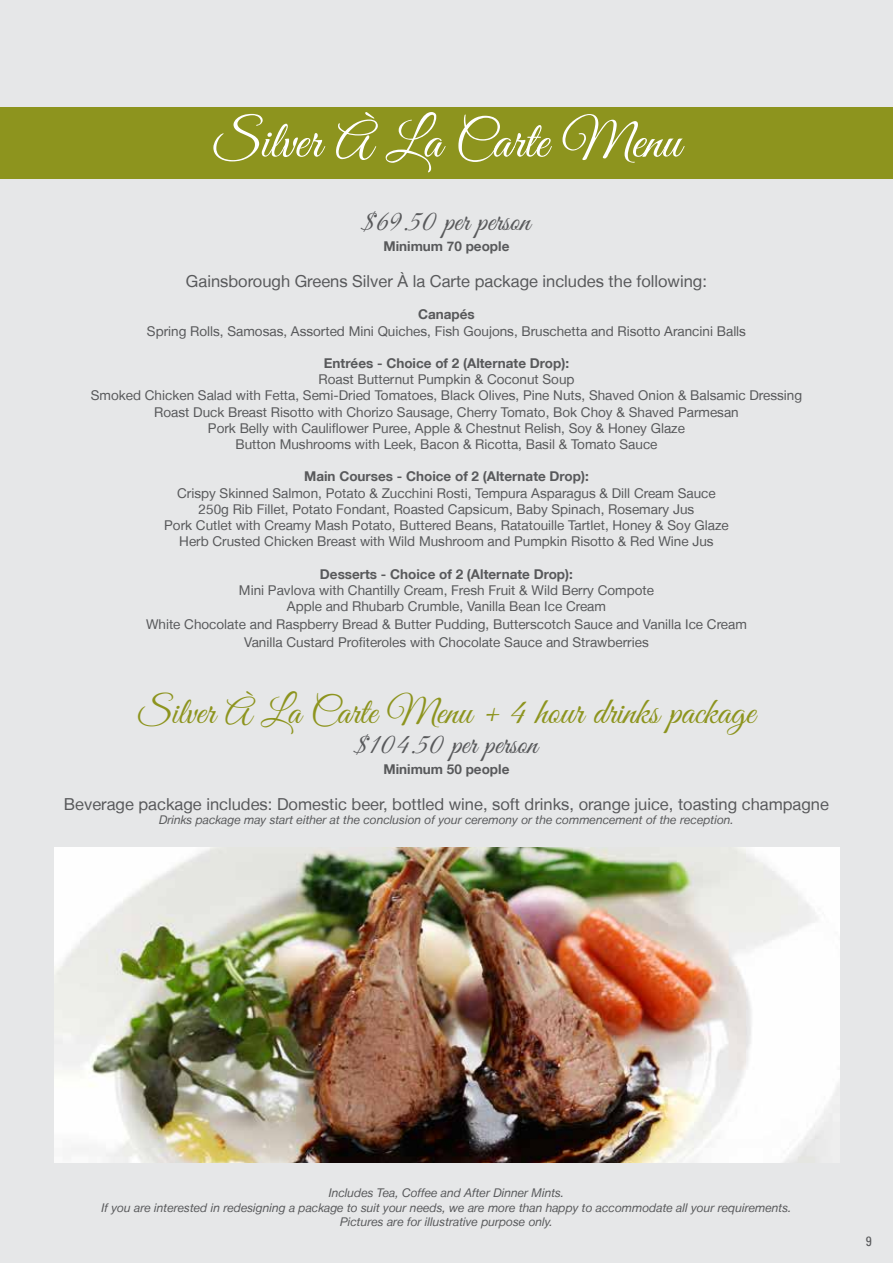
<style>
.page{position:relative;width:893px;height:1263px;background:#e6e7e8}
.page>*{position:absolute;margin:0;border:0;box-sizing:border-box;transform-origin:0 0}
.t1{font:52.5px "Great Vibes";color:#fff}
.t2{font:37.5px "Great Vibes";color:#8d941e}
.t3{font:30px "Great Vibes";color:#58595b}
.t4{font:16.5px "Helvetica Neue LT";color:#58595b}
.t5{font:13.5px/16.2px "Helvetica Neue LT";color:#58595b;text-align:center}
.t6{font:700 13.5px "Helvetica Neue LT";color:#58595b}
.t7{font:condensed 13.5px "Univers LT Std";color:#58595b}
.t8{font:italic 12px/14.4px "Helvetica Neue LT";color:#58595b;text-align:center}
</style>
<div class="page">
<div style="left:1px;top:107px;width:892px;height:72px;background:#8d941e"></div>
<img style="left:55px;top:847px;width:784px;height:315px">
<h1 class="t1" style="left:213px;top:112px;width:469px">Silver À La Carte Menu</h1>
<h3 class="t3" style="left:363px;top:204px;width:169px">$69.50 per person</h3>
<p class="t6" style="left:383px;top:238px;width:127px">Minimum 70 people</p>
<p class="t4" style="left:186px;top:271px;width:523px">Gainsborough Greens Silver À la Carte package includes the following:</p>
<p class="t6" style="left:418px;top:306px;width:58px">Canapés</p>
<p class="t5" style="left:147px;top:322px;width:601px">Spring Rolls, Samosas, Assorted Mini Quiches, Fish Goujons, Bruschetta and Risotto Arancini Balls</p>
<p class="t6" style="left:324px;top:355px;width:247px">Entrées - Choice of 2 (Alternate Drop):</p>
<p class="t5" style="left:91px;top:371px;width:713px">Roast Butternut Pumpkin &amp; Coconut Soup<br>Smoked Chicken Salad with Fetta, Semi-Dried Tomatoes, Black Olives, Pine Nuts, Shaved Onion &amp; Balsamic Dressing Roast Duck Breast Risotto with Chorizo Sausage, Cherry Tomato, Bok Choy &amp; Shaved Parmesan<br>Pork Belly with Cauliflower Puree, Apple &amp; Chestnut Relish, Soy &amp; Honey Glaze<br>Button Mushrooms with Leek, Bacon &amp; Ricotta, Basil &amp; Tomato Sauce</p>
<p class="t6" style="left:304px;top:468px;width:286px">Main Courses - Choice of 2 (Alternate Drop):</p>
<p class="t5" style="left:164px;top:484px;width:566px">Crispy Skinned Salmon, Potato &amp; Zucchini Rosti, Tempura Asparagus &amp; Dill Cream Sauce 250g Rib Fillet, Potato Fondant, Roasted Capsicum, Baby Spinach, Rosemary Jus<br>Pork Cutlet with Creamy Mash Potato, Buttered Beans, Ratatouille Tartlet, Honey &amp; Soy Glaze Herb Crusted Chicken Breast with Wild Mushroom and Pumpkin Risotto &amp; Red Wine Jus</p>
<p class="t6" style="left:320px;top:565px;width:254px">Desserts - Choice of 2 (Alternate Drop):</p>
<p class="t5" style="left:239px;top:582px;width:417px">Mini Pavlova with Chantilly Cream, Fresh Fruit &amp; Wild Berry Compote<br>Apple and Rhubarb Crumble, Vanilla Bean Ice Cream</p>
<p class="t5" style="left:146px;top:615px;width:602px;line-height:18px">White Chocolate and Raspberry Bread &amp; Butter Pudding, Butterscotch Sauce and Vanilla Ice Cream<br>Vanilla Custard Profiteroles with Chocolate Sauce and Strawberries</p>
<h2 class="t2" style="left:138px;top:691px;width:618px">Silver À La Carte Menu + 4 hour drinks package</h2>
<h3 class="t3" style="left:355px;top:727px;width:184px">$104.50 per person</h3>
<p class="t6" style="left:383px;top:760px;width:127px">Minimum 50 people</p>
<p class="t4" style="left:64px;top:794px;width:766px">Beverage package includes: Domestic beer, bottled wine, soft drinks, orange juice, toasting champagne</p>
<p class="t8" style="left:159px;top:812px;width:576px">Drinks package may start either at the conclusion of your ceremony or the commencement of the reception.</p>
<p class="t8" style="left:101px;top:1185px;width:691px">Includes Tea, Coffee and After Dinner Mints.<br>If you are interested in redesigning a package to suit your needs, we are more than happy to accommodate all your requirements.<br>Pictures are for illustrative purpose only.</p>
<p class="t7" style="left:866px;top:1232px;width:7px">9</p>
</div>
